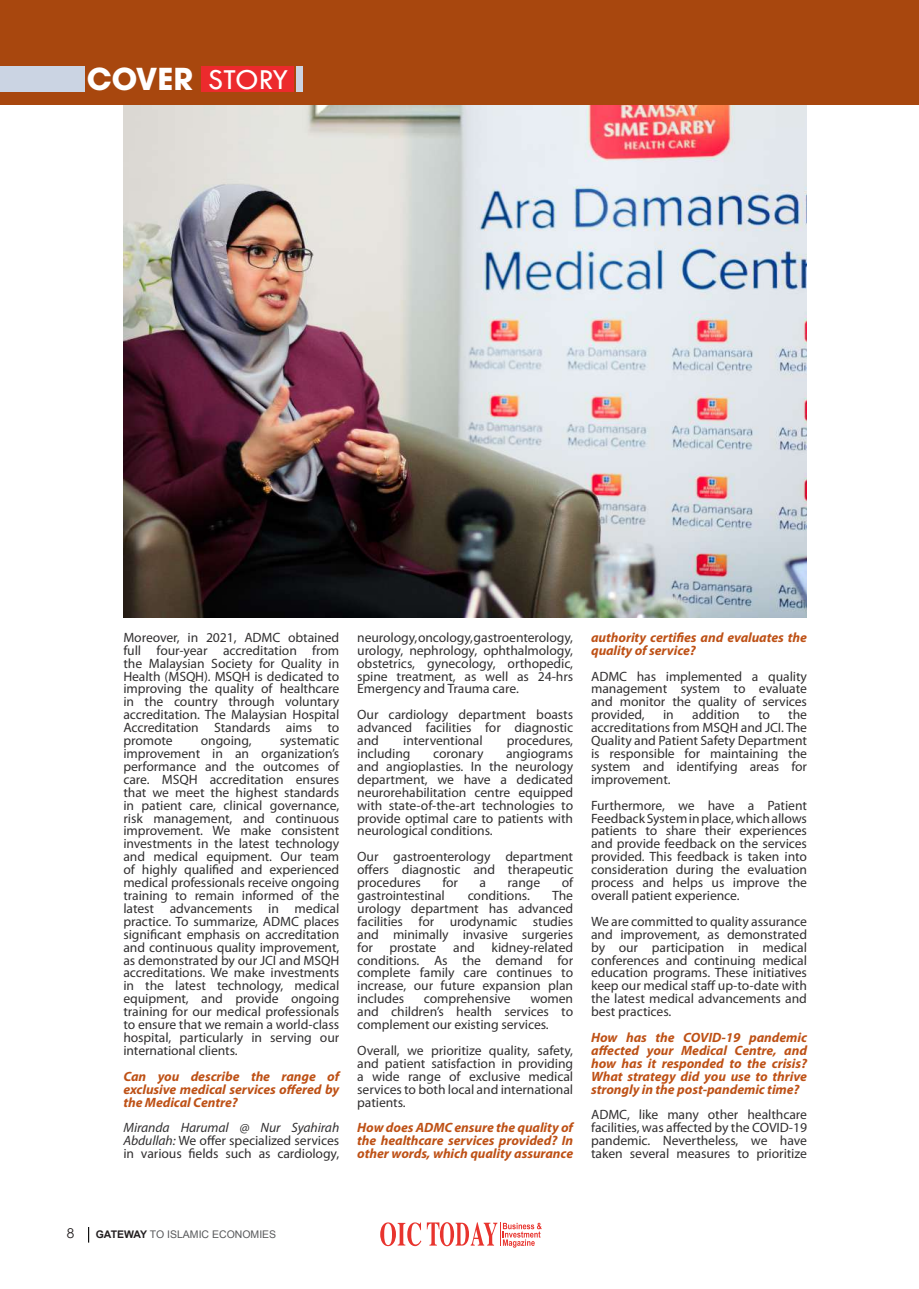
<style>
.page{position:relative;width:919px;height:1289px;background:#fff}
.page>*{position:absolute;margin:0;border:0;box-sizing:border-box;transform-origin:0 0}
.t1{font:700 30px "Avant Garde";color:#fff}
.t2{font:13.5px/12.9px "Myriad Pro";letter-spacing:-.005em;color:#312f30;text-align:justify}
.t3{font:italic 700 13.5px/12.9px "Myriad Pro";color:#be5116;text-align:justify}
.t4{font:13.5px "Century Gothic";color:#231f20}
.t5{font:10.5px "Arial";color:#57585a}
.s1{font-family:"Tw Cen";font-weight:400}
.s2{font-style:italic}
.s3{font-weight:700;color:#231f20}
</style>
<div class="page">
<svg style="left:380px;top:1222px;width:41px;height:24px"></svg>
<svg style="left:427px;top:1222px;width:114px;height:25px"></svg>
<svg style="left:88px;top:1227px;width:1px;height:15px"></svg>
<img style="left:123px;top:104px;width:683px;height:513px">
<div style="left:0;top:0;width:918px;height:104px;background:#a8470e"></div>
<div style="left:296px;top:66px;width:7px;height:26px;background:#cbd4e3"></div>
<div style="left:0;top:66px;width:84px;height:26px;background:#cbd4e3"></div>
<div style="left:201px;top:66px;width:92px;height:26px;background:#ec2a2d"></div>
<h1 class="t1" style="left:87px;top:59px;width:203px">COVER <span class="s1">STORY</span></h1>
<p class="t2" style="left:123px;top:630px;width:218px">Moreover, in 2021, ADMC obtained full four-year accreditation from the Malaysian Society for Quality in Health (MSQH). MSQH is dedicated to improving the quality of healthcare in the country through voluntary accreditation. The Malaysian Hospital Accreditation Standards aims to promote</p>
<p class="t2" style="left:123px;top:734px;width:218px;text-indent:156px">systematic improvement in an organization’s performance and the outcomes of care. MSQH accreditation ensures that we meet the highest standards in patient care, clinical governance, risk management, and continuous improvement. We make consistent investments in the latest technology and medical equipment. Our team of highly qualified and experienced medical professionals receive ongoing training to remain informed of the latest advancements in medical practice. To summarize, ADMC places significant emphasis on accreditation and continuous quality improvement, as demonstrated by our JCI and MSQH accreditations. We make investments in the latest technology, medical equipment, and provide ongoing training for our medical professionals to ensure that we remain a world-class hospital, particularly in serving our international clients.</p>
<p class="t3" style="left:123px;top:1069px;width:217px">Can you describe the range of exclusive medical services offered by the Medical Centre?</p>
<p class="t2" style="left:123px;top:1121px;width:218px"><span class="s2">Miranda Harumal @ Nur Syahirah Abdullah:</span> We offer specialized services in various fields such as cardiology,</p>
<p class="t2" style="left:201px;top:734px;width:52px">ongoing,</p>
<p class="t2" style="left:357px;top:630px;width:218px">neurology, oncology, gastroenterology, urology, nephrology, ophthalmology, obstetrics, gynecology, orthopedic, spine treatment, as well as 24-hrs Emergency and Trauma care.</p>
<p class="t2" style="left:357px;top:708px;width:218px">Our cardiology department boasts advanced facilities for diagnostic and</p>
<p class="t2" style="left:403px;top:734px;width:81px">interventional</p>
<p class="t2" style="left:507px;top:734px;width:68px">procedures,</p>
<p class="t2" style="left:357px;top:746px;width:55px">including</p>
<p class="t2" style="left:433px;top:746px;width:52px">coronary</p>
<p class="t2" style="left:357px;top:746px;width:218px;text-indent:149px">angiograms and angioplasties. In the neurology department, we have a dedicated neurorehabilitation centre equipped with state-of-the-art technologies to provide optimal care to patients with neurological conditions.</p>
<p class="t2" style="left:357px;top:850px;width:218px">Our gastroenterology department offers diagnostic and therapeutic procedures</p>
<p class="t2" style="left:442px;top:875px;width:17px">for</p>
<p class="t2" style="left:479px;top:875px;width:8px">a</p>
<p class="t2" style="left:507px;top:875px;width:34px">range</p>
<p class="t2" style="left:561px;top:875px;width:13px">of</p>
<p class="t2" style="left:357px;top:888px;width:89px">gastrointestinal</p>
<p class="t2" style="left:467px;top:888px;width:64px">conditions.</p>
<p class="t2" style="left:357px;top:888px;width:218px;text-indent:195px">The urology department has advanced facilities for urodynamic studies and minimally invasive surgeries for prostate and kidney-related conditions. As the demand for complete family care continues to increase, our future expansion plan includes</p>
<p class="t2" style="left:424px;top:992px;width:89px">comprehensive</p>
<p class="t2" style="left:357px;top:992px;width:217px;text-indent:173px">women and children’s health services to complement our existing services.</p>
<p class="t2" style="left:357px;top:1043px;width:218px">Overall, we prioritize quality, safety, and patient satisfaction in providing a wide range of exclusive medical services to both local and international patients.</p>
<p class="t3" style="left:357px;top:1120px;width:218px">How does ADMC ensure the quality of the healthcare services provided? In other words, which quality assurance</p>
<p class="t3" style="left:591px;top:630px;width:217px">authority certifies and evaluates the quality of service?</p>
<p class="t2" style="left:591px;top:669px;width:217px">ADMC has implemented a quality management system to evaluate and monitor the quality of services provided,</p>
<p class="t2" style="left:591px;top:708px;width:218px;text-indent:197px">the accreditations from MSQH and JCI. The Quality and Patient Safety Department is responsible for maintaining the system and identifying areas for improvement.</p>
<p class="t2" style="left:591px;top:798px;width:218px">Furthermore, we have a Patient Feedback System in place, which allows patients to share their experiences and provide feedback on the services provided. This feedback is taken into consideration during the evaluation process and helps us improve the overall patient experience.</p>
<p class="t2" style="left:591px;top:914px;width:218px">We are committed to quality assurance and improvement, as demonstrated by our participation in medical conferences and continuing medical education programs. These initiatives keep our medical staff up-to-date with the latest medical advancements and best practices.</p>
<p class="t3" style="left:591px;top:1030px;width:218px">How has the COVID-19 pandemic affected your Medical Centre, and how has it responded to the crisis?<br>What strategy did you use to thrive strongly in the post-pandemic time?</p>
<p class="t2" style="left:591px;top:1108px;width:218px">ADMC, like many other healthcare facilities, was affected by the COVID-19 pandemic. Nevertheless, we have taken several measures to prioritize</p>
<p class="t2" style="left:663px;top:708px;width:12px">in</p>
<p class="t2" style="left:692px;top:708px;width:49px">addition</p>
<p class="t2" style="left:758px;top:708px;width:14px">to</p>
<p class="t4" style="left:67px;top:1224px;width:9px">8</p>
<p class="t5" style="left:96px;top:1226px;width:182px"><span class="s3">GATEWAY</span> TO ISLAMIC ECONOMIES</p>
</div>
